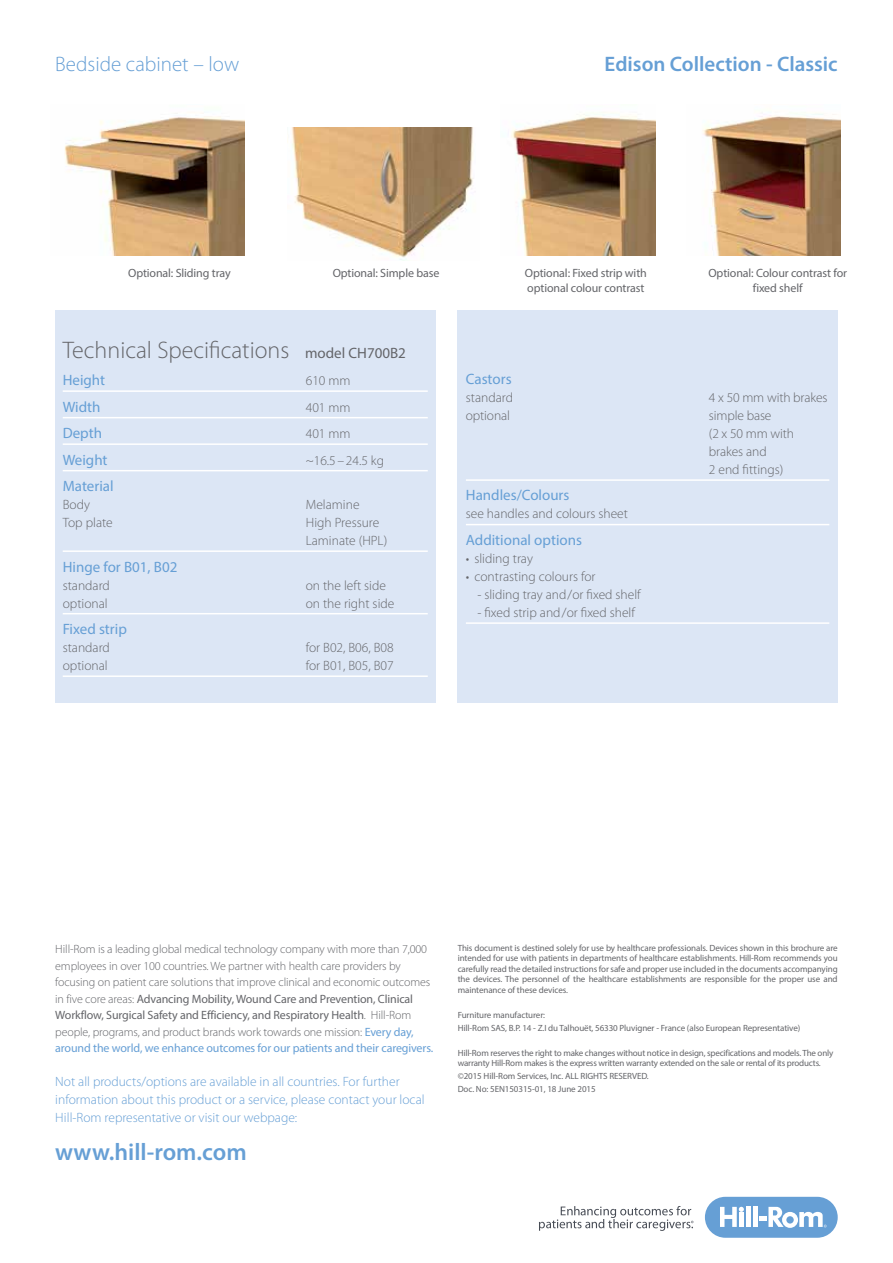
<style>
.page{position:relative;width:893px;height:1263px;background:#fff}
.page>*{position:absolute;margin:0;border:0;box-sizing:border-box;transform-origin:0 0}
.t1{font:300 24px "Myriad Pro";color:#646569}
.t2{font:600 24px "Myriad Pro";color:#669fd5}
.t3{font:600 21px "Myriad Pro";color:#669fd5}
.t4{font:300 21px "Myriad Pro";color:#669fd5}
.t5{font:15px "Myriad Pro";color:#669fd5}
.t6{font:300 13.5px/18px "Myriad Pro";color:#646569}
.t7{font:300 13.5px/18px "Myriad Pro";color:#669fd5}
.t8{font:300 12px/16.5px "Myriad Pro";letter-spacing:-.01em;color:#646569}
.t9{font:12px/15px "Myriad Pro";letter-spacing:-.01em;color:#646569}
.t10{font:9px/10.5px "Myriad Pro";letter-spacing:-.015em;color:#646569}
.s1{font-weight:400;font-size:15px}
.s2{font-weight:700}
.s3{font-weight:400}
.s4{font-weight:400;color:#669fd5}
</style>
<div class="page">
<div style="left:705px;top:1197px;width:133px;height:41px;background:#669fd5;border-radius:20px"></div>
<hr style="left:746px;top:1207px;width:4px;height:20px;background:#fff">
<hr style="left:753px;top:1207px;width:4px;height:20px;background:#fff">
<svg style="left:720px;top:1207px;width:24px;height:20px"></svg>
<svg style="left:759px;top:1207px;width:68px;height:21px"></svg>
<svg style="left:539px;top:1206px;width:154px;height:25px"></svg>
<div style="left:55px;top:310px;width:381px;height:392px;background:#dce6f5"></div>
<div style="left:457px;top:310px;width:381px;height:392px;background:#dce6f5"></div>
<img style="left:64px;top:116px;width:180px;height:140px">
<img style="left:511px;top:114px;width:145px;height:142px">
<img style="left:702px;top:113px;width:138px;height:143px">
<img style="left:291px;top:128px;width:183px;height:132px">
<hr style="left:63px;top:390px;width:365px;height:2px;background:#fff">
<hr style="left:63px;top:417px;width:365px;height:1px;background:#fff">
<hr style="left:63px;top:443px;width:365px;height:2px;background:#fff">
<hr style="left:63px;top:470px;width:365px;height:1px;background:#fff">
<hr style="left:63px;top:550px;width:365px;height:2px;background:#fff">
<hr style="left:63px;top:613px;width:365px;height:1px;background:#fff">
<hr style="left:63px;top:675px;width:365px;height:2px;background:#fff">
<hr style="left:466px;top:479px;width:363px;height:2px;background:#fff">
<hr style="left:466px;top:524px;width:363px;height:1px;background:#fff">
<hr style="left:466px;top:622px;width:363px;height:2px;background:#fff">
<h2 class="t4" style="left:55px;top:51px;width:185px">Bedside cabinet – low</h2>
<h2 class="t3" style="left:605px;top:51px;width:235px">Edison Collection - Classic</h2>
<h3 class="t9" style="left:128px;top:265px;width:104px">Optional: Sliding tray</h3>
<h3 class="t9" style="left:333px;top:265px;width:108px">Optional: Simple base</h3>
<h3 class="t9" style="left:525px;top:265px;width:123px">Optional: Fixed strip with optional colour contrast</h3>
<h3 class="t9" style="left:708px;top:265px;width:140px;text-align:center">Optional: Colour contrast for fixed shelf</h3>
<h1 class="t1" style="left:63px;top:336px;width:345px">Technical Specifications <span class="s1">model CH700B2</span></h1>
<h3 class="t5" style="left:63px;top:371px;width:44px">Height</h3>
<h3 class="t6" style="left:306px;top:371px;width:46px">610 mm</h3>
<h3 class="t5" style="left:63px;top:397px;width:39px">Width</h3>
<h3 class="t6" style="left:306px;top:398px;width:46px">401 mm</h3>
<h3 class="t5" style="left:63px;top:424px;width:41px">Depth</h3>
<h3 class="t6" style="left:306px;top:424px;width:46px">401 mm</h3>
<h3 class="t5" style="left:63px;top:450px;width:46px">Weight</h3>
<h3 class="t6" style="left:306px;top:451px;width:80px">~16.5 – 24.5 kg</h3>
<h3 class="t5" style="left:63px;top:477px;width:52px">Material</h3>
<h3 class="t6" style="left:63px;top:495px;width:29px">Body</h3>
<h3 class="t6" style="left:306px;top:495px;width:55px">Melamine</h3>
<h3 class="t6" style="left:63px;top:513px;width:52px">Top plate</h3>
<h3 class="t6" style="left:306px;top:513px;width:83px">High Pressure<br>Laminate (HPL)</h3>
<h3 class="t5" style="left:63px;top:557px;width:116px">Hinge for B01, B02</h3>
<h3 class="t6" style="left:63px;top:576px;width:49px">standard</h3>
<h3 class="t6" style="left:306px;top:576px;width:82px">on the left side</h3>
<h3 class="t6" style="left:63px;top:594px;width:47px">optional</h3>
<h3 class="t6" style="left:306px;top:594px;width:90px">on the right side</h3>
<h3 class="t5" style="left:63px;top:620px;width:66px">Fixed strip</h3>
<h3 class="t6" style="left:63px;top:638px;width:49px">standard</h3>
<h3 class="t6" style="left:306px;top:638px;width:90px">for B02, B06, B08</h3>
<h3 class="t6" style="left:63px;top:656px;width:47px">optional</h3>
<h3 class="t6" style="left:306px;top:656px;width:90px">for B01, B05, B07</h3>
<h3 class="t5" style="left:466px;top:370px;width:47px">Castors</h3>
<h3 class="t6" style="left:466px;top:388px;width:49px">standard</h3>
<h3 class="t6" style="left:709px;top:388px;width:120px">4 x 50 mm with brakes</h3>
<h3 class="t6" style="left:466px;top:406px;width:46px">optional</h3>
<h3 class="t6" style="left:709px;top:406px;width:87px">simple base<br>(2 x 50 mm with brakes and<br>2 end fittings)</h3>
<h3 class="t5" style="left:466px;top:486px;width:105px">Handles/Colours</h3>
<h3 class="t6" style="left:466px;top:505px;width:164px">see handles and colours sheet</h3>
<h3 class="t5" style="left:466px;top:531px;width:118px">Additional options</h3>
<h3 class="t6" style="left:466px;top:549px;width:131px"><span class="s2">·</span> sliding tray<br><span class="s2">·</span> contrasting colours for</h3>
<h3 class="t6" style="left:477px;top:585px;width:165px">- sliding tray and/or fixed shelf</h3>
<h3 class="t6" style="left:477px;top:603px;width:159px">- fixed strip and/or fixed shelf</h3>
<p class="t8" style="left:55px;top:941px;width:380px">Hill-Rom is a leading global medical technology company with more than 7,000 employees in over 100 countries. We partner with health care providers by focusing on patient care solutions that improve clinical and economic outcomes in five core areas: <span class="s3">Advancing Mobility, Wound Care and Prevention, Clinical Workflow, Surgical Safety and Efficiency, and Respiratory Health</span>. Hill-Rom people, programs, and product brands work towards one mission: <span class="s4">Every day, around the world, we enhance outcomes for our patients and their caregivers.</span></p>
<h3 class="t7" style="left:55px;top:1073px;width:371px">Not all products/options are available in all countries. For further information about this product or a service, please contact your local<br>Hill-Rom representative or visit our webpage:</h3>
<h1 class="t2" style="left:55px;top:1136px;width:193px">www.hill-rom.com</h1>
<p class="t10" style="left:458px;top:942px;width:382px;text-align:justify">This document is destined solely for use by healthcare professionals. Devices shown in this brochure are intended for use with patients in departments of healthcare establishments. Hill-Rom recommends you carefully read the detailed instructions for safe and proper use included in the documents accompanying the devices. The personnel of the healthcare establishments are responsible for the proper use and maintenance of these devices.</p>
<p class="t10" style="left:458px;top:1008px;width:344px;line-height:12.6px">Furniture manufacturer:<br>Hill-Rom SAS, B.P. 14 - Z.I du Talhouët, 56330 Pluvigner - France (also European Representative)</p>
<p class="t10" style="left:458px;top:1047px;width:377px">Hill-Rom reserves the right to make changes without notice in design, specifications and models. The only warranty Hill-Rom makes is the express written warranty extended on the sale or rental of its products.</p>
<p class="t10" style="left:458px;top:1070px;width:193px;line-height:12.6px">©2015 Hill-Rom Services, Inc. ALL RIGHTS RESERVED.<br>Doc. No: 5EN150315-01, 18 June 2015</p>
</div>
